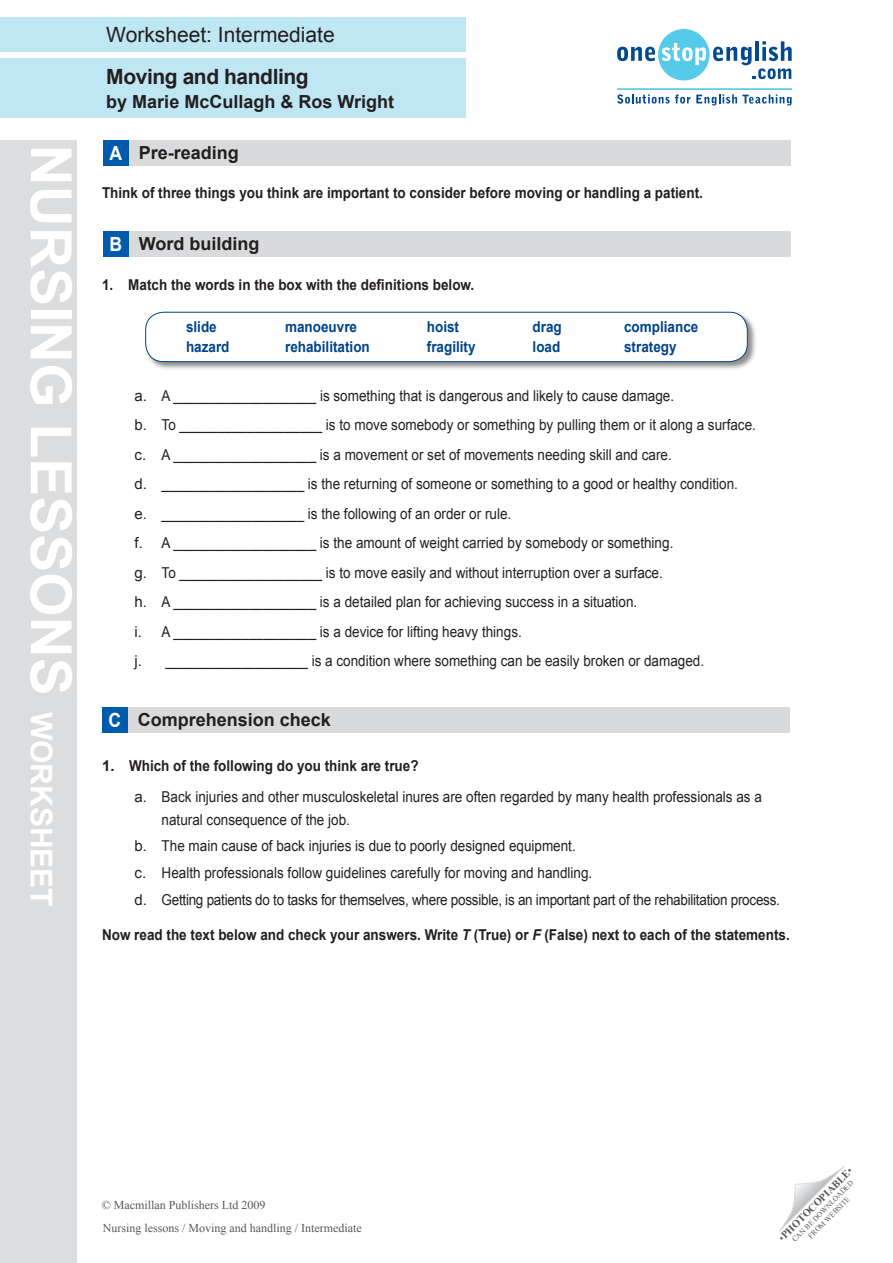
<style>
.page{position:relative;width:893px;height:1263px;background:#fff}
.page>*{position:absolute;margin:0;border:0;box-sizing:border-box;transform-origin:0 0}
.t1{font:700 57px "Arial";color:#fff}
.t2{font:21px "Arial";color:#231f20}
.Title_in_blue_box{font:700 21px "Arial";letter-spacing:-.02em;color:#231f20}
.key_exercise_titles{font:700 19.5px "Arial";color:#fff;scale:.9 1}
.Title_in_blue_box-2{font:700 18px "Arial";color:#231f20}
.body_text{font:15px/22.5px "Arial";color:#231f20;scale:.9 1}
.body_text-2{font:700 15px "Arial";color:#231f20;scale:.9 1}
.body_text-3{font:15px "Arial";letter-spacing:-.02em;color:#231f20;scale:.9 1}
.Main_body_text{font:700 15px "Arial";color:#231f20;scale:.9 1}
.Gap_fill_text{font:700 15px "Arial";color:#004489;scale:.9 1}
.Bold_body_text{font:700 15px "Arial";color:#231f20;scale:.9 1}
.body_text-4{font:15px/29.5px "Arial";color:#231f20}
.body_text-5{font:700 15px "Arial";color:#231f20}
.t3{font:12px "Times New Roman";color:#57585a}
.t4{font:700 10.5px "Times New Roman";color:#57585a}
.t5{font:7.5px "Times New Roman";color:#57585a}
.s1{font-size:30px}
.s2{font-style:italic}
.s3{font-weight:400}
</style>
<div class="page">
<svg style="left:779px;top:1167px;width:65px;height:64px"></svg>
<div style="left:144px;top:310px;width:613px;height:62px;background:#231f20;opacity:.51"></div>
<div style="left:146px;top:312px;width:601px;height:50px;background:#fff;border-radius:18px"></div>
<div style="left:145px;top:312px;width:603px;height:50px;border:1px solid #004489;border-radius:18px"></div>
<svg style="left:617px;top:29px;width:175px;height:51px"></svg>
<svg style="left:617px;top:94px;width:73px;height:10px"></svg>
<svg style="left:696px;top:94px;width:96px;height:12px"></svg>
<hr style="left:617px;top:88px;width:175px;height:2px;background:#55cae9">
<div style="left:0;top:140px;width:77px;height:1123px;background:#dcdddf"></div>
<div style="left:0;top:58px;width:466px;height:60px;background:#bfe6f3"></div>
<div style="left:0;top:17px;width:466px;height:34px;background:#bfe6f3"></div>
<div style="left:104px;top:140px;width:687px;height:26px;background:#d9dadc"></div>
<div style="left:103px;top:140px;width:26px;height:26px;background:#005bad"></div>
<div style="left:104px;top:231px;width:687px;height:26px;background:#d9dadc"></div>
<div style="left:103px;top:231px;width:26px;height:26px;background:#005bad"></div>
<div style="left:103px;top:707px;width:687px;height:26px;background:#d9dadc"></div>
<div style="left:102px;top:707px;width:26px;height:26px;background:#005bad"></div>
<p class="t1" style="left:88px;top:145px;width:763px;rotate:90deg">Nursing lessons <span class="s1">worksheet</span></p>
<p class="t2" style="left:106px;top:21px;width:230px">Worksheet: Intermediate</p>
<p class="Title_in_blue_box" style="left:106px;top:63px;width:204px">Moving and handling</p>
<p class="Title_in_blue_box-2" style="left:106px;top:90px;width:289px">by Marie McCullagh &amp; Ros Wright</p>
<p class="key_exercise_titles" style="left:109px;top:141px;width:16px">A</p>
<p class="Title_in_blue_box-2" style="left:139px;top:141px;width:102px">Pre-reading</p>
<p class="Main_body_text" style="left:102px;top:183px;width:669px">Think of three things you think are important to consider before moving or handling a patient.</p>
<p class="key_exercise_titles" style="left:109px;top:231px;width:16px">B</p>
<p class="Title_in_blue_box-2" style="left:139px;top:232px;width:122px">Word building</p>
<p class="Bold_body_text" style="left:102px;top:275px;width:415px">1. Match the words in the box with the definitions below.</p>
<p class="body_text-4" style="left:135px;top:381px;width:14px">a. b. c. d. e. f. g. h. i. j.</p>
<p class="Gap_fill_text" style="left:186px;top:317px;width:36px">slide</p>
<p class="Gap_fill_text" style="left:285px;top:317px;width:82px">manoeuvre</p>
<p class="Gap_fill_text" style="left:427px;top:317px;width:37px">hoist</p>
<p class="Gap_fill_text" style="left:533px;top:317px;width:34px">drag</p>
<p class="Gap_fill_text" style="left:624px;top:317px;width:84px">compliance</p>
<p class="Gap_fill_text" style="left:186px;top:336px;width:50px">hazard</p>
<p class="Gap_fill_text" style="left:285px;top:336px;width:96px">rehabilitation</p>
<p class="Gap_fill_text" style="left:427px;top:336px;width:56px">fragility</p>
<p class="Gap_fill_text" style="left:533px;top:336px;width:32px">load</p>
<p class="Gap_fill_text" style="left:624px;top:336px;width:60px">strategy</p>
<p class="body_text" style="left:162px;top:384px;width:571px">A ___________________ is something that is dangerous and likely to cause damage.</p>
<p class="body_text" style="left:162px;top:414px;width:662px">To ___________________ is to move somebody or something by pulling them or it along a surface.</p>
<p class="body_text" style="left:162px;top:443px;width:568px">A ___________________ is a movement or set of movements needing skill and care.</p>
<p class="body_text" style="left:162px;top:473px;width:642px">___________________ is the returning of someone or something to a good or healthy condition.</p>
<p class="body_text" style="left:162px;top:502px;width:390px">___________________ is the following of an order or rule.</p>
<p class="body_text" style="left:162px;top:532px;width:570px">A ___________________ is the amount of weight carried by somebody or something.</p>
<p class="body_text" style="left:162px;top:561px;width:558px">To ___________________ is to move easily and without interruption over a surface.</p>
<p class="body_text" style="left:162px;top:591px;width:530px">A ___________________ is a detailed plan for achieving success in a situation.</p>
<p class="body_text" style="left:162px;top:620px;width:402px">A ___________________ is a device for lifting heavy things.</p>
<p class="body_text" style="left:165px;top:650px;width:600px">___________________ is a condition where something can be easily broken or damaged.</p>
<p class="key_exercise_titles" style="left:108px;top:707px;width:16px">C</p>
<p class="Title_in_blue_box-2" style="left:138px;top:708px;width:195px">Comprehension check</p>
<p class="body_text-2" style="left:129px;top:756px;width:323px">Which of the following do you think are true?</p>
<p class="body_text" style="left:162px;top:786px;width:668px">Back injuries and other musculoskeletal inures are often regarded by many health professionals as a natural consequence of the job.</p>
<p class="body_text" style="left:162px;top:835px;width:462px">The main cause of back injuries is due to poorly designed equipment.</p>
<p class="body_text" style="left:162px;top:862px;width:480px">Health professionals follow guidelines carefully for moving and handling.</p>
<p class="body_text-3" style="left:162px;top:890px;width:689px">Getting patients do to tasks for themselves, where possible, is an important part of the rehabilitation process.</p>
<p class="body_text-2" style="left:102px;top:925px;width:766px">Now read the text below and check your answers. Write <span class="s2">T</span> (True) or <span class="s2">F</span> (False) next to each of the statements.</p>
<p class="body_text-5" style="left:102px;top:756px;width:14px">1.</p>
<p class="body_text-4" style="left:135px;top:782px;width:14px">a.</p>
<p class="body_text-4" style="left:135px;top:833px;width:14px;line-height:26.7px;text-align:justify">b. c. d.</p>
<p class="t3" style="left:102px;top:1197px;width:165px">© Macmillan Publishers Ltd 2009</p>
<p class="t3" style="left:103px;top:1220px;width:260px">Nursing lessons / Moving and handling / Intermediate</p>
<p class="t4" style="left:775px;top:1234px;width:101px;rotate:-45deg"><span class="s3">•</span>PHOTOCOPIABLE<span class="s3">•</span></p>
<p class="t5" style="left:790px;top:1237px;width:85px;rotate:-45deg">CAN BE DOWNLOADED</p>
<p class="t5" style="left:806px;top:1233px;width:57px;rotate:-45deg">FROM WEBSITE</p>
</div>
